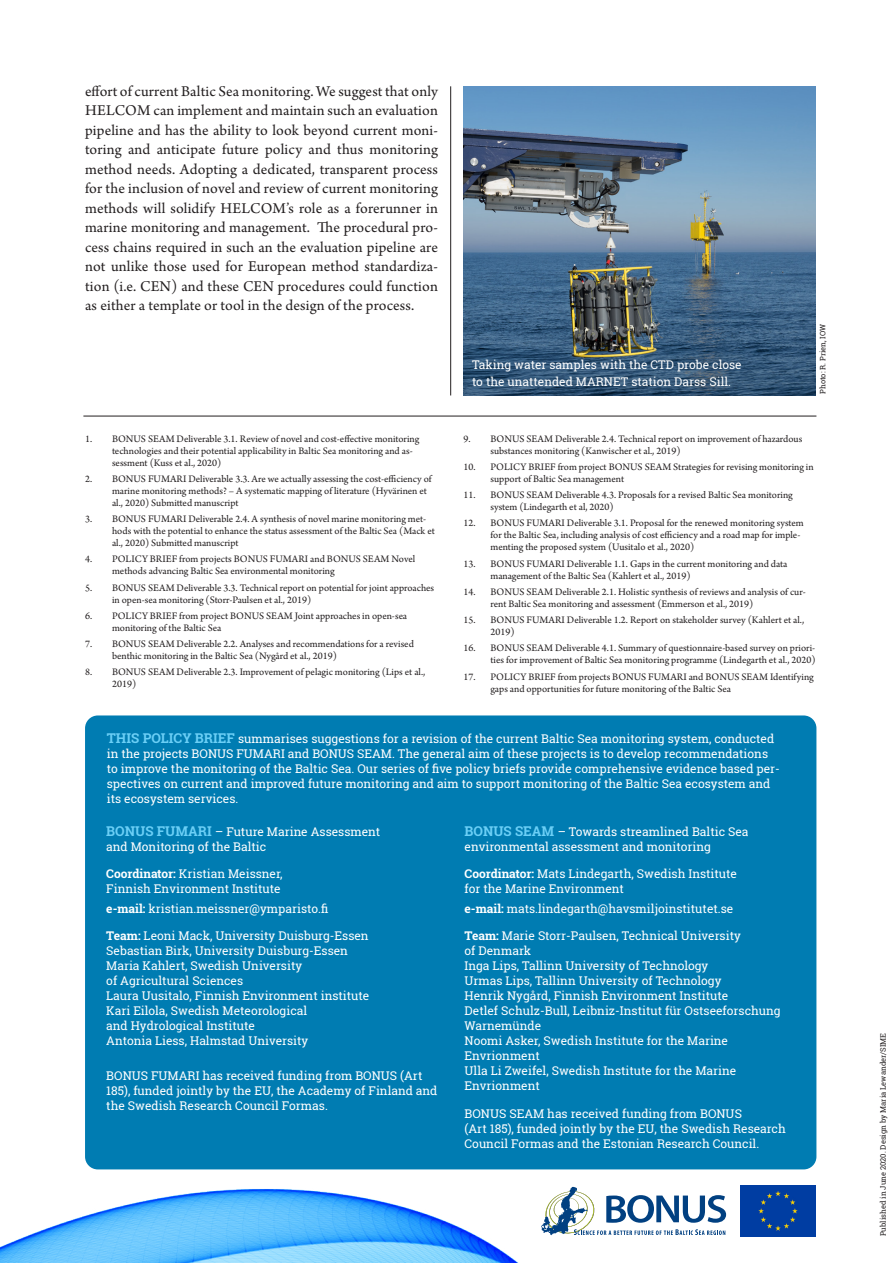
<style>
.page{position:relative;width:893px;height:1263px;background:#fff}
.page>*{position:absolute;margin:0;border:0;box-sizing:border-box;transform-origin:0 0}
.Brödtext{font:15.75px/19.5px "Arno Pro";letter-spacing:.01em;color:#231f20;text-align:justify}
.Faktatext{font:12px/15px "Roboto Slab";color:#fff}
.Bildtext{font:12px/15px "Roboto Slab";color:#fff}
.t1{font:10.5px/12px "Arno Pro";color:#231f20}
.Faktatext-2{font:7.5px "Roboto Slab";color:#231f20}
.Fotograf{font:7.5px "Roboto Slab";color:#231f20}
.s1{font-weight:700;font-size:13.5px;color:#6bcff6}
.s2{font-weight:700}
</style>
<div class="page">
<img style="left:0;top:1160px;width:581px;height:103px">
<svg style="left:541px;top:1187px;width:185px;height:50px"></svg>
<div style="left:740px;top:1186px;width:76px;height:50px;background:#003da2"></div>
<hr style="left:83px;top:416px;width:733px;height:1px;background:#231f20">
<hr style="left:450px;top:86px;width:1px;height:309px;background:#231f20">
<div style="left:85px;top:715px;width:731px;height:454px;background:#007cb2;border-radius:13px"></div>
<img style="left:463px;top:86px;width:353px;height:309px">
<p class="Brödtext" style="left:85px;top:82px;width:354px">effort of current Baltic Sea monitoring. We suggest that only HELCOM can implement and maintain such an evaluation pipeline and has the ability to look beyond current moni&shy;toring and anticipate future policy and thus monitoring method needs. Adopting a dedicated, transparent process for the inclusion of novel and review of current monitoring methods will solidify HELCOM’s role as a forerunner in marine monitoring and management. The procedural pro&shy;cess chains required in such an the evaluation pipeline are not unlike those used for European method standardiza&shy;tion (i.e. CEN) and these CEN procedures could function as either a template or tool in the design of the process.</p>
<p class="t1" style="left:112px;top:433px;width:309px;text-indent:-27px">1. BONUS SEAM Deliverable 3.1. Review of novel and cost-effective monitoring technologies and their potential applicability in Baltic Sea monitoring and as&shy;sessment (Kuss et al., 2020)</p>
<p class="t1" style="left:112px;top:473px;width:321px;text-indent:-27px">2. BONUS FUMARI Deliverable 3.3. Are we actually assessing the cost-efficiency of marine monitoring methods? – A systematic mapping of literature (Hyvärinen et al., 2020) Submitted manuscript</p>
<p class="t1" style="left:112px;top:513px;width:324px;text-indent:-27px">3. BONUS FUMARI Deliverable 2.4. A synthesis of novel marine monitoring met&shy;hods with the potential to enhance the status assessment of the Baltic Sea (Mack et al., 2020) Submitted manuscript</p>
<p class="t1" style="left:112px;top:554px;width:305px;text-indent:-27px">4. POLICY BRIEF from projects BONUS FUMARI and BONUS SEAM Novel methods advancing Baltic Sea environmental monitoring</p>
<p class="t1" style="left:112px;top:582px;width:324px;text-indent:-27px">5. BONUS SEAM Deliverable 3.3. Technical report on potential for joint approaches in open-sea monitoring (Storr-Paulsen et al., 2019)</p>
<p class="t1" style="left:112px;top:610px;width:297px;text-indent:-27px">6. POLICY BRIEF from project BONUS SEAM Joint approaches in open-sea monitoring of the Baltic Sea</p>
<p class="t1" style="left:112px;top:638px;width:303px;text-indent:-27px">7. BONUS SEAM Deliverable 2.2. Analyses and recommendations for a revised benthic monitoring in the Baltic Sea (Nygård et al., 2019)</p>
<p class="t1" style="left:112px;top:667px;width:315px;text-indent:-27px">8. BONUS SEAM Deliverable 2.3. Improvement of pelagic monitoring (Lips et al.,<br>2019)</p>
<p class="Bildtext" style="left:472px;top:357px;width:271px;line-height:16.5px">Taking water samples with the CTD probe close to the unattended MARNET station Darss Sill.</p>
<p class="Fotograf" style="left:818px;top:394px;width:72px;rotate:-90deg">Photo: R. Prien, IOW</p>
<p class="t1" style="left:490px;top:433px;width:313px;text-indent:-27px">9. BONUS SEAM Deliverable 2.4. Technical report on improvement of hazardous substances monitoring (Kanwischer et al., 2019)</p>
<p class="t1" style="left:490px;top:461px;width:325px;text-indent:-27px">10. POLICY BRIEF from project BONUS SEAM Strategies for revising monitoring in support of Baltic Sea management</p>
<p class="t1" style="left:490px;top:489px;width:304px;text-indent:-27px">11. BONUS SEAM Deliverable 4.3. Proposals for a revised Baltic Sea monitoring system (Lindegarth et al, 2020)</p>
<p class="t1" style="left:490px;top:518px;width:315px;text-indent:-27px">12. BONUS FUMARI Deliverable 3.1. Proposal for the renewed monitoring system for the Baltic Sea, including analysis of cost efficiency and a road map for imple&shy;menting the proposed system (Uusitalo et al., 2020)</p>
<p class="t1" style="left:490px;top:558px;width:298px;text-indent:-27px">13. BONUS FUMARI Deliverable 1.1. Gaps in the current monitoring and data management of the Baltic Sea (Kahlert et al., 2019)</p>
<p class="t1" style="left:490px;top:586px;width:317px;text-indent:-27px">14. BONUS SEAM Deliverable 2.1. Holistic synthesis of reviews and analysis of cur&shy;rent Baltic Sea monitoring and assessment (Emmerson et al., 2019)</p>
<p class="t1" style="left:490px;top:614px;width:315px;text-indent:-27px">15. BONUS FUMARI Deliverable 1.2. Report on stakeholder survey (Kahlert et al.,<br>2019)</p>
<p class="t1" style="left:463px;top:643px;width:354px;text-align:right">16. BONUS SEAM Deliverable 4.1. Summary of questionnaire-based survey on priori&shy;ties for improvement of Baltic Sea monitoring programme (Lindegarth et al., 2020)</p>
<p class="t1" style="left:490px;top:671px;width:325px;text-indent:-27px">17. POLICY BRIEF from projects BONUS FUMARI and BONUS SEAM Identifying gaps and opportunities for future monitoring of the Baltic Sea</p>
<p class="Faktatext" style="left:107px;top:731px;width:674px"><span class="s1">THIS POLICY BRIEF</span> summarises suggestions for a revision of the current Baltic Sea monitoring system, conducted in the projects BONUS FUMARI and BONUS SEAM. The general aim of these projects is to develop recommendations to improve the monitoring of the Baltic Sea. Our series of five policy briefs provide comprehensive evidence based per&shy;spectives on current and improved future monitoring and aim to support monitoring of the Baltic Sea ecosystem and its ecosystem services.</p>
<p class="Faktatext" style="left:106px;top:824px;width:275px"><span class="s1">BONUS FUMARI</span> – Future Marine Assessment and Monitoring of the Baltic</p>
<p class="Faktatext" style="left:106px;top:866px;width:178px"><span class="s2">Coordinator:</span> Kristian Meissner,<br>Finnish Environment Institute</p>
<p class="Faktatext" style="left:106px;top:901px;width:224px"><span class="s2">e-mail:</span> kristian.meissner@ymparisto.fi</p>
<p class="Faktatext" style="left:106px;top:928px;width:265px"><span class="s2">Team:</span> Leoni Mack, University Duisburg-Essen Sebastian Birk, University Duisburg-Essen Maria Kahlert, Swedish University<br>of Agricultural Sciences<br>Laura Uusitalo, Finnish Environment institute Kari Eilola, Swedish Meteorological<br>and Hydrological Institute<br>Antonia Liess, Halmstad University</p>
<p class="Bildtext" style="left:106px;top:1068px;width:333px">BONUS FUMARI has received funding from BONUS (Art<br>185), funded jointly by the EU, the Academy of Finland and the Swedish Research Council Formas.</p>
<p class="Faktatext" style="left:465px;top:824px;width:285px"><span class="s1">BONUS SEAM</span> – Towards streamlined Baltic Sea environmental assessment and monitoring</p>
<p class="Faktatext" style="left:465px;top:866px;width:274px"><span class="s2">Coordinator:</span> Mats Lindegarth, Swedish Institute for the Marine Environment</p>
<p class="Faktatext" style="left:465px;top:901px;width:270px"><span class="s2">e-mail:</span> mats.lindegarth@havsmiljoinstitutet.se</p>
<p class="Faktatext" style="left:465px;top:928px;width:318px"><span class="s2">Team:</span> Marie Storr-Paulsen, Technical University<br>of Denmark<br>Inga Lips, Tallinn University of Technology<br>Urmas Lips, Tallinn University of Technology<br>Henrik Nygård, Finnish Environment Institute<br>Detlef Schulz-Bull, Leibniz-Institut für Ostseeforschung Warnemünde<br>Noomi Asker, Swedish Institute for the Marine Envrionment<br>Ulla Li Zweifel, Swedish Institute for the Marine Envrionment</p>
<p class="Faktatext" style="left:465px;top:1106px;width:323px">BONUS SEAM has received funding from BONUS<br>(Art 185), funded jointly by the EU, the Swedish Research<br>Council Formas and the Estonian Research Council.</p>
<p class="Faktatext-2" style="left:878px;top:1236px;width:205px;rotate:-90deg">Published in June 2020. Design by Maria Lewander/SIME</p>
</div>
